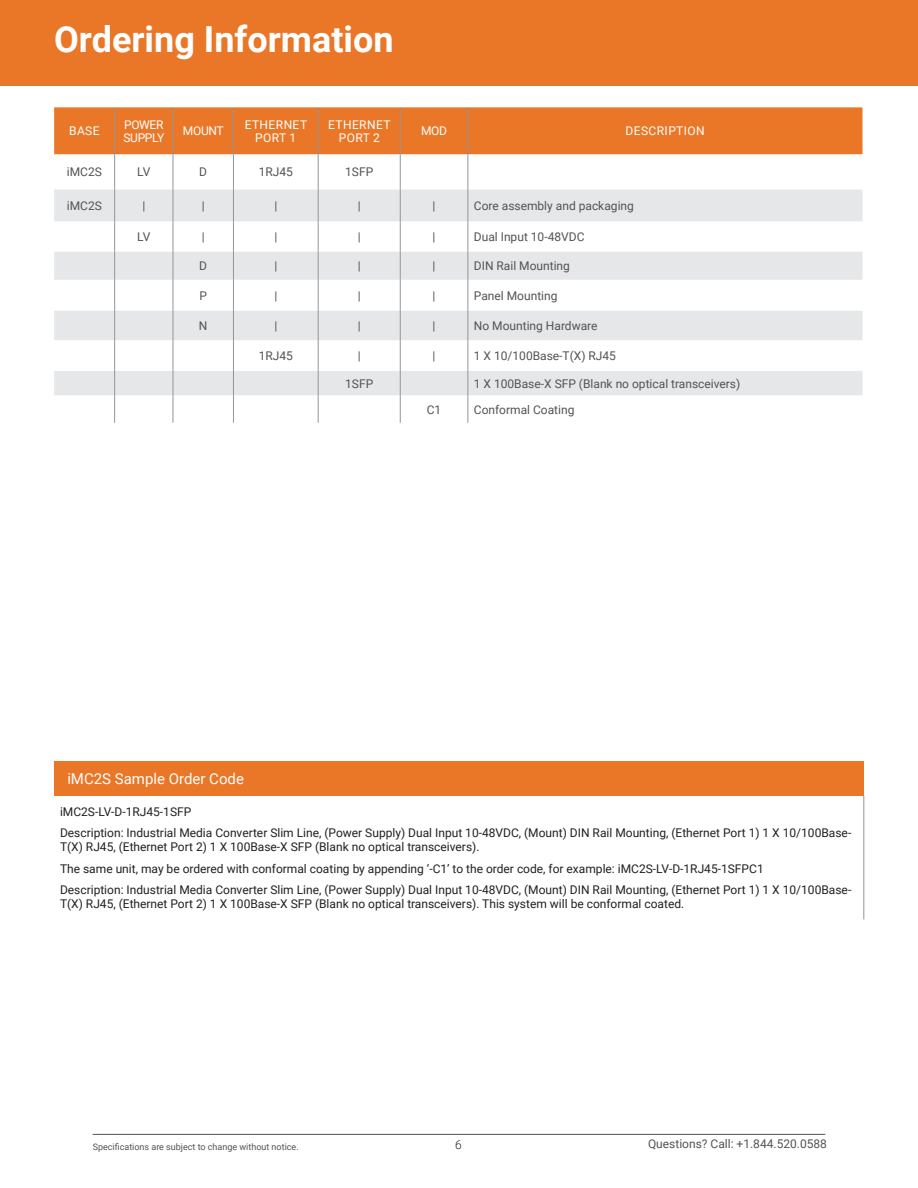
<style>
.page{position:relative;width:918px;height:1188px;background:#fff}
.page>*{position:absolute;margin:0;border:0;box-sizing:border-box;transform-origin:0 0}
.t1{font:700 36px "Roboto";color:#fff}
.Table_Paragraph{font:15px "Roboto";color:#fff}
.t2{font:12px/14.4px "Roboto";color:#231f20}
.t3{font:12px "Roboto";color:#535355}
.t4{font:12px/13.5px "Roboto";letter-spacing:.035em;color:#fff;text-align:center}
.t5{font:12px/13.5px "Roboto";letter-spacing:-.025em;color:#fff}
.t6{font:300 12px "Roboto";color:#231f20}
.t7{font:9px "Roboto";color:#535355}
</style>
<div class="page">
<hr style="left:93px;top:1134px;width:732px;height:1px;background:#535355">
<div style="left:0;top:0;width:918px;height:86px;background:#e97727"></div>
<div style="left:54px;top:107px;width:808px;height:47px;background:#e97727"></div>
<svg style="left:54px;top:190px;width:808px;height:205px;fill:#e6e7e9"></svg>
<hr style="left:114px;top:107px;width:1px;height:47px;background:#939598">
<hr style="left:173px;top:107px;width:1px;height:47px;background:#939598">
<hr style="left:233px;top:107px;width:1px;height:47px;background:#939598">
<hr style="left:318px;top:107px;width:1px;height:47px;background:#939598">
<hr style="left:400px;top:107px;width:1px;height:47px;background:#939598">
<hr style="left:468px;top:107px;width:1px;height:47px;background:#939598">
<hr style="left:114px;top:154px;width:1px;height:36px;background:#939598">
<hr style="left:173px;top:154px;width:1px;height:36px;background:#939598">
<hr style="left:233px;top:154px;width:1px;height:36px;background:#939598">
<hr style="left:318px;top:154px;width:1px;height:36px;background:#939598">
<hr style="left:400px;top:154px;width:1px;height:36px;background:#939598">
<hr style="left:468px;top:154px;width:1px;height:36px;background:#939598">
<hr style="left:114px;top:190px;width:1px;height:31px;background:#939598">
<hr style="left:173px;top:190px;width:1px;height:31px;background:#939598">
<hr style="left:233px;top:190px;width:1px;height:31px;background:#939598">
<hr style="left:318px;top:190px;width:1px;height:31px;background:#939598">
<hr style="left:400px;top:190px;width:1px;height:31px;background:#939598">
<hr style="left:468px;top:190px;width:1px;height:31px;background:#939598">
<hr style="left:114px;top:221px;width:1px;height:31px;background:#939598">
<hr style="left:173px;top:221px;width:1px;height:31px;background:#939598">
<hr style="left:233px;top:221px;width:1px;height:31px;background:#939598">
<hr style="left:318px;top:221px;width:1px;height:31px;background:#939598">
<hr style="left:400px;top:221px;width:1px;height:31px;background:#939598">
<hr style="left:468px;top:221px;width:1px;height:31px;background:#939598">
<svg style="left:114px;top:252px;width:1px;height:28px"></svg>
<svg style="left:173px;top:252px;width:1px;height:28px"></svg>
<svg style="left:233px;top:252px;width:1px;height:28px"></svg>
<svg style="left:318px;top:252px;width:1px;height:28px"></svg>
<svg style="left:400px;top:252px;width:1px;height:28px"></svg>
<svg style="left:468px;top:252px;width:1px;height:28px"></svg>
<hr style="left:114px;top:280px;width:1px;height:31px;background:#939598">
<hr style="left:173px;top:280px;width:1px;height:31px;background:#939598">
<hr style="left:233px;top:280px;width:1px;height:31px;background:#939598">
<hr style="left:318px;top:280px;width:1px;height:31px;background:#939598">
<hr style="left:400px;top:280px;width:1px;height:31px;background:#939598">
<hr style="left:468px;top:280px;width:1px;height:31px;background:#939598">
<svg style="left:114px;top:311px;width:1px;height:29px"></svg>
<svg style="left:173px;top:311px;width:1px;height:29px"></svg>
<svg style="left:233px;top:311px;width:1px;height:29px"></svg>
<svg style="left:318px;top:311px;width:1px;height:29px"></svg>
<svg style="left:400px;top:311px;width:1px;height:29px"></svg>
<svg style="left:468px;top:311px;width:1px;height:29px"></svg>
<hr style="left:114px;top:340px;width:1px;height:31px;background:#939598">
<hr style="left:173px;top:340px;width:1px;height:31px;background:#939598">
<hr style="left:233px;top:340px;width:1px;height:31px;background:#939598">
<hr style="left:318px;top:340px;width:1px;height:31px;background:#939598">
<hr style="left:400px;top:340px;width:1px;height:31px;background:#939598">
<hr style="left:468px;top:340px;width:1px;height:31px;background:#939598">
<svg style="left:114px;top:371px;width:1px;height:52px"></svg>
<svg style="left:173px;top:371px;width:1px;height:52px"></svg>
<svg style="left:233px;top:371px;width:1px;height:52px"></svg>
<svg style="left:318px;top:371px;width:1px;height:52px"></svg>
<svg style="left:400px;top:371px;width:1px;height:52px"></svg>
<svg style="left:468px;top:371px;width:1px;height:52px"></svg>
<div style="left:54px;top:761px;width:810px;height:35px;background:#e97727"></div>
<hr style="left:864px;top:796px;width:1px;height:123px;background:#939598">
<p class="t1" style="left:54px;top:14px;width:341px">Ordering Information</p>
<p class="t4" style="left:69px;top:124px;width:32px">BASE</p>
<p class="t5" style="left:123px;top:117px;width:42px">POWER<br>SUPPLY</p>
<p class="t4" style="left:183px;top:124px;width:42px">MOUNT</p>
<p class="t4" style="left:245px;top:117px;width:64px">ETHERNET<br>PORT 1</p>
<p class="t4" style="left:328px;top:117px;width:64px">ETHERNET<br>PORT 2</p>
<p class="t4" style="left:421px;top:124px;width:28px">MOD</p>
<p class="t4" style="left:626px;top:124px;width:81px">DESCRIPTION</p>
<p class="t3" style="left:67px;top:164px;width:37px">iMC2S</p>
<p class="t3" style="left:137px;top:164px;width:15px">LV</p>
<p class="t3" style="left:199px;top:164px;width:9px">D</p>
<p class="t3" style="left:259px;top:164px;width:36px">1RJ45</p>
<p class="t3" style="left:345px;top:164px;width:30px">1SFP</p>
<p class="t3" style="left:67px;top:197px;width:37px">iMC2S</p>
<p class="t3" style="left:142px;top:197px;width:4px">|</p>
<p class="t3" style="left:202px;top:197px;width:4px">|</p>
<p class="t3" style="left:274px;top:197px;width:4px">|</p>
<p class="t3" style="left:358px;top:197px;width:4px">|</p>
<p class="t3" style="left:433px;top:197px;width:4px">|</p>
<p class="t3" style="left:474px;top:197px;width:162px">Core assembly and packaging</p>
<p class="t3" style="left:137px;top:228px;width:15px">LV</p>
<p class="t3" style="left:202px;top:228px;width:4px">|</p>
<p class="t3" style="left:274px;top:228px;width:4px">|</p>
<p class="t3" style="left:358px;top:228px;width:4px">|</p>
<p class="t3" style="left:433px;top:228px;width:4px">|</p>
<p class="t3" style="left:474px;top:228px;width:112px">Dual Input 10-48VDC</p>
<p class="t3" style="left:199px;top:258px;width:9px">D</p>
<p class="t3" style="left:274px;top:258px;width:4px">|</p>
<p class="t3" style="left:358px;top:258px;width:4px">|</p>
<p class="t3" style="left:433px;top:258px;width:4px">|</p>
<p class="t3" style="left:474px;top:258px;width:98px">DIN Rail Mounting</p>
<p class="t3" style="left:199px;top:287px;width:9px">P</p>
<p class="t3" style="left:274px;top:287px;width:4px">|</p>
<p class="t3" style="left:358px;top:287px;width:4px">|</p>
<p class="t3" style="left:433px;top:287px;width:4px">|</p>
<p class="t3" style="left:474px;top:287px;width:85px">Panel Mounting</p>
<p class="t3" style="left:199px;top:317px;width:10px">N</p>
<p class="t3" style="left:274px;top:317px;width:4px">|</p>
<p class="t3" style="left:358px;top:317px;width:4px">|</p>
<p class="t3" style="left:433px;top:317px;width:4px">|</p>
<p class="t3" style="left:474px;top:317px;width:125px">No Mounting Hardware</p>
<p class="t3" style="left:259px;top:347px;width:36px">1RJ45</p>
<p class="t3" style="left:358px;top:347px;width:4px">|</p>
<p class="t3" style="left:433px;top:347px;width:4px">|</p>
<p class="t3" style="left:474px;top:347px;width:144px">1 X 10/100Base-T(X) RJ45</p>
<p class="t3" style="left:345px;top:375px;width:30px">1SFP</p>
<p class="t3" style="left:474px;top:375px;width:268px">1 X 100Base-X SFP (Blank no optical transceivers)</p>
<p class="t3" style="left:427px;top:401px;width:16px">C1</p>
<p class="t3" style="left:474px;top:401px;width:102px">Conformal Coating</p>
<p class="Table_Paragraph" style="left:67px;top:768px;width:178px">iMC2S Sample Order Code</p>
<p class="t2" style="left:60px;top:804px;width:133px">iMC2S-LV-D-1RJ45-1SFP</p>
<p class="t2" style="left:60px;top:825px;width:793px">Description: Industrial Media Converter Slim Line, (Power Supply) Dual Input 10-48VDC, (Mount) DIN Rail Mounting, (Ethernet Port 1) 1 X 10/100Base-<br>T(X) RJ45, (Ethernet Port 2) 1 X 100Base-X SFP (Blank no optical transceivers).</p>
<p class="t2" style="left:60px;top:861px;width:705px">The same unit, may be ordered with conformal coating by appending ‘-C1’ to the order code, for example: iMC2S-LV-D-1RJ45-1SFPC1</p>
<p class="t2" style="left:60px;top:882px;width:793px">Description: Industrial Media Converter Slim Line, (Power Supply) Dual Input 10-48VDC, (Mount) DIN Rail Mounting, (Ethernet Port 1) 1 X 10/100Base-<br>T(X) RJ45, (Ethernet Port 2) 1 X 100Base-X SFP (Blank no optical transceivers). This system will be conformal coated.</p>
<p class="t7" style="left:93px;top:1141px;width:208px">Specifications are subject to change without notice.</p>
<p class="t6" style="left:455px;top:1137px;width:8px">6</p>
<p class="t3" style="left:648px;top:1135px;width:181px">Questions? Call: +1.844.520.0588</p>
</div>
